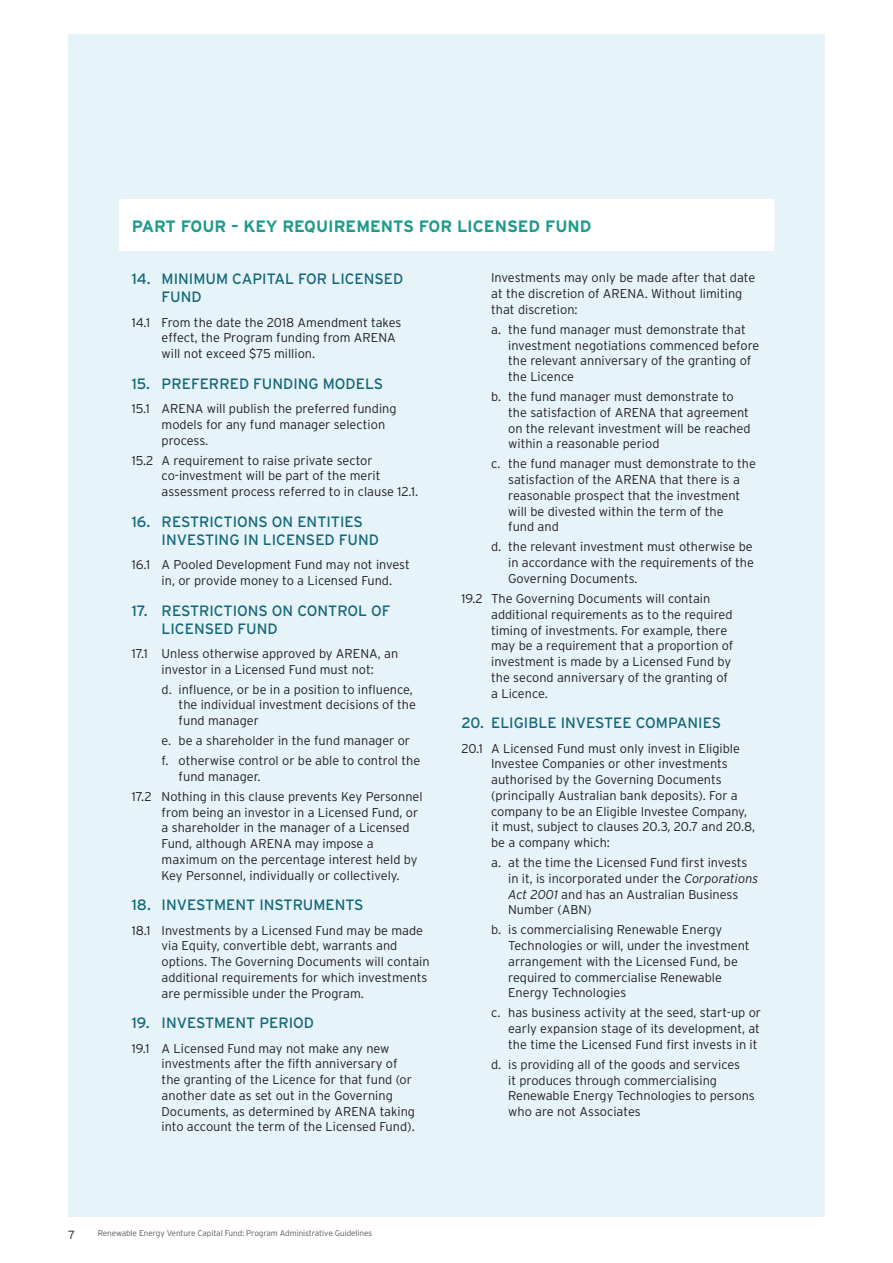
<style>
.page{position:relative;width:893px;height:1263px;background:#fff}
.page>*{position:absolute;margin:0;border:0;box-sizing:border-box;transform-origin:0 0}
.Section_title{font:700 16.5px "Interstate";color:#1f9a8b}
.t1{font:15px/18px "Interstate";color:#15687a}
.t2{font:300 12.75px/15.8px "Interstate";color:#231f20}
.t3{font:12px "Interstate";color:#57585a}
.t4{font:300 8.25px "Interstate";letter-spacing:-.01em;color:#57585a}
.s1{font-style:italic}
</style>
<div class="page">
<div style="left:68px;top:34px;width:757px;height:1182px;background:#e6f3f9"></div>
<div style="left:119px;top:200px;width:655px;height:51px;background:#fff"></div>
<p class="Section_title" style="left:132px;top:217px;width:461px">PART FOUR – KEY REQUIREMENTS FOR LICENSED FUND</p>
<p class="t1" style="left:162px;top:270px;width:243px;text-indent:-30px">14. MINIMUM CAPITAL FOR LICENSED<br>FUND</p>
<p class="t2" style="left:162px;top:314px;width:241px;text-indent:-30px">14.1 From the date the 2018 Amendment takes effect, the Program funding from ARENA will not exceed $75 million.</p>
<p class="t1" style="left:132px;top:374px;width:253px">15. PREFERRED FUNDING MODELS</p>
<p class="t2" style="left:162px;top:401px;width:236px;text-indent:-30px">15.1 ARENA will publish the preferred funding models for any fund manager selection process.</p>
<p class="t2" style="left:162px;top:452px;width:258px;text-indent:-30px">15.2 A requirement to raise private sector co-investment will be part of the merit assessment process referred to in clause 12.1.</p>
<p class="t1" style="left:162px;top:512px;width:219px;text-indent:-30px">16. RESTRICTIONS ON ENTITIES<br>INVESTING IN LICENSED FUND</p>
<p class="t2" style="left:162px;top:557px;width:250px;text-indent:-30px">16.1 A Pooled Development Fund may not invest in, or provide money to a Licensed Fund.</p>
<p class="t1" style="left:162px;top:601px;width:230px;text-indent:-30px">17. RESTRICTIONS ON CONTROL OF<br>LICENSED FUND</p>
<p class="t2" style="left:132px;top:645px;width:268px;text-align:center">17.1 Unless otherwise approved by ARENA, an investor in a Licensed Fund must not:</p>
<p class="t2" style="left:179px;top:681px;width:239px;text-indent:-17px">d. influence, or be in a position to influence, the individual investment decisions of the fund manager</p>
<p class="t2" style="left:162px;top:733px;width:250px">e. be a shareholder in the fund manager or</p>
<p class="t2" style="left:179px;top:753px;width:243px;text-indent:-17px">f. otherwise control or be able to control the fund manager.</p>
<p class="t2" style="left:162px;top:788px;width:263px;text-indent:-30px">17.2 Nothing in this clause prevents Key Personnel from being an investor in a Licensed Fund, or a shareholder in the manager of a Licensed Fund, although ARENA may impose a maximum on the percentage interest held by Key Personnel, individually or collectively.</p>
<p class="t1" style="left:132px;top:896px;width:233px">18. INVESTMENT INSTRUMENTS</p>
<p class="t2" style="left:162px;top:922px;width:270px;text-indent:-30px">18.1 Investments by a Licensed Fund may be made via Equity, convertible debt, warrants and options. The Governing Documents will contain additional requirements for which investments are permissible under the Program.</p>
<p class="t1" style="left:132px;top:1014px;width:184px">19. INVESTMENT PERIOD</p>
<p class="t2" style="left:162px;top:1040px;width:255px;text-indent:-30px">19.1 A Licensed Fund may not make any new investments after the fifth anniversary of the granting of the Licence for that fund (or another date as set out in the Governing Documents, as determined by ARENA taking into account the term of the Licensed Fund).</p>
<p class="t2" style="left:491px;top:270px;width:266px">Investments may only be made after that date at the discretion of ARENA. Without limiting that discretion:</p>
<p class="t2" style="left:508px;top:321px;width:253px;text-indent:-17px">a. the fund manager must demonstrate that investment negotiations commenced before the relevant anniversary of the granting of the Licence</p>
<p class="t2" style="left:508px;top:389px;width:244px;text-indent:-17px">b. the fund manager must demonstrate to the satisfaction of ARENA that agreement on the relevant investment will be reached within a reasonable period</p>
<p class="t2" style="left:508px;top:456px;width:249px;text-indent:-17px">c. the fund manager must demonstrate to the satisfaction of the ARENA that there is a reasonable prospect that the investment will be divested within the term of the<br>fund and</p>
<p class="t2" style="left:508px;top:539px;width:247px;text-align:justify;text-indent:-17px">d. the relevant investment must otherwise be in accordance with the requirements of the Governing Documents.</p>
<p class="t2" style="left:491px;top:590px;width:244px;text-indent:-30px">19.2 The Governing Documents will contain additional requirements as to the required timing of investments. For example, there may be a requirement that a proportion of investment is made by a Licensed Fund by the second anniversary of the granting of a Licence.</p>
<p class="t1" style="left:461px;top:714px;width:261px">20. ELIGIBLE INVESTEE COMPANIES</p>
<p class="t2" style="left:491px;top:740px;width:266px;text-indent:-30px">20.1 A Licensed Fund must only invest in Eligible Investee Companies or other investments authorised by the Governing Documents (principally Australian bank deposits). For a company to be an Eligible Investee Company, it must, subject to clauses 20.3, 20.7 and 20.8, be a company which:</p>
<p class="t2" style="left:508px;top:854px;width:252px;text-indent:-17px">a. at the time the Licensed Fund first invests in it, is incorporated under the <span class="s1">Corporations Act 2001</span> and has an Australian Business Number (ABN)</p>
<p class="t2" style="left:508px;top:922px;width:243px;text-indent:-17px">b. is commercialising Renewable Energy Technologies or will, under the investment arrangement with the Licensed Fund, be required to commercialise Renewable Energy Technologies</p>
<p class="t2" style="left:508px;top:1005px;width:254px;text-align:justify;text-indent:-17px">c. has business activity at the seed, start-up or early expansion stage of its development, at the time the Licensed Fund first invests in it</p>
<p class="t2" style="left:508px;top:1056px;width:248px;text-indent:-17px">d. is providing all of the goods and services<br>it produces through commercialising Renewable Energy Technologies to persons who are not Associates</p>
<p class="t3" style="left:68px;top:1228px;width:9px">7</p>
<p class="t4" style="left:98px;top:1228px;width:276px">Renewable Energy Venture Capital Fund: Program Administrative Guidelines</p>
</div>
